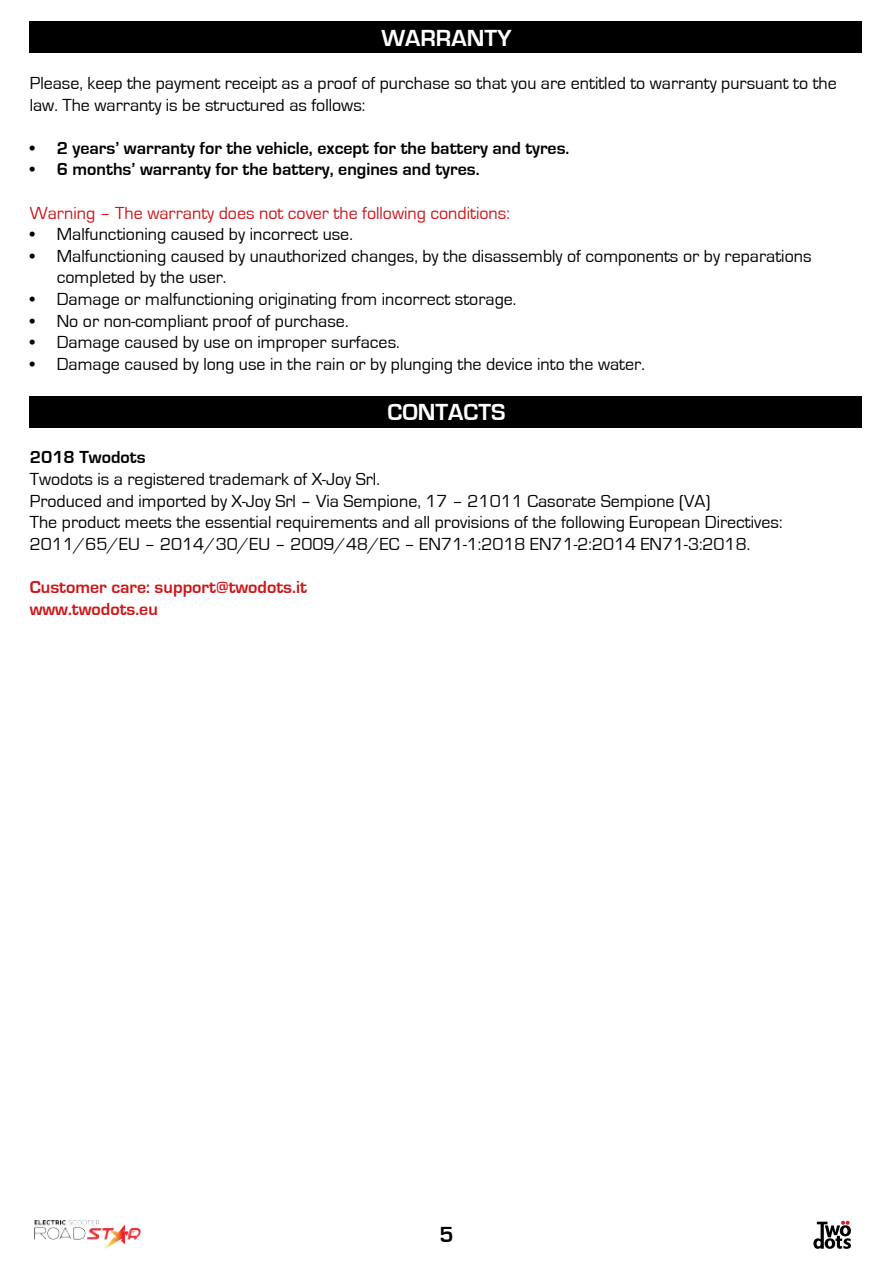
<style>
.page{position:relative;width:893px;height:1263px;background:#fff}
.page>*{position:absolute;margin:0;border:0;box-sizing:border-box;transform-origin:0 0}
.t1{font:700 24px "Eurostile";color:#fff}
.t2{font:700 22.5px "Eurostile";color:#000}
.t3{font:18px/21.6px "Eurostile";color:#000}
.t4{font:700 18px "Eurostile";color:#000}
.t5{font:18px "Eurostile";color:#cd171a}
.t6{font:700 18px/21.6px "Eurostile";color:#cd171a}
</style>
<div class="page">
<svg style="left:813px;top:1221px;width:38px;height:28px"></svg>
<img style="left:35px;top:1220px;width:106px;height:29px">
<div style="left:30px;top:21px;width:832px;height:32px;background:#000"></div>
<div style="left:30px;top:396px;width:832px;height:32px;background:#000"></div>
<h1 class="t1" style="left:381px;top:25px;width:132px">WARRANTY</h1>
<p class="t3" style="left:30px;top:73px;width:809px">Please, keep the payment receipt as a proof of purchase so that you are entitled to warranty pursuant to the law. The warranty is be structured as follows:</p>
<p class="t4" style="left:30px;top:138px;width:541px">• 2 years’ warranty for the vehicle, except for the battery and tyres.</p>
<p class="t4" style="left:30px;top:160px;width:451px">• 6 months’ warranty for the battery, engines and tyres.</p>
<p class="t5" style="left:30px;top:203px;width:482px">Warning – The warranty does not cover the following conditions:</p>
<p class="t3" style="left:30px;top:224px;width:325px">• Malfunctioning caused by incorrect use.</p>
<p class="t3" style="left:57px;top:245px;width:756px;text-indent:-27px">• Malfunctioning caused by unauthorized changes, by the disassembly of components or by reparations completed by the user.</p>
<p class="t3" style="left:30px;top:289px;width:488px">• Damage or malfunctioning originating from incorrect storage.</p>
<p class="t3" style="left:30px;top:310px;width:320px">• No or non-compliant proof of purchase.</p>
<p class="t3" style="left:30px;top:332px;width:371px">• Damage caused by use on improper surfaces.</p>
<p class="t3" style="left:30px;top:353px;width:617px">• Damage caused by long use in the rain or by plunging the device into the water.</p>
<h1 class="t1" style="left:388px;top:399px;width:119px">CONTACTS</h1>
<p class="t4" style="left:30px;top:448px;width:117px">2018 Twodots</p>
<p class="t3" style="left:30px;top:469px;width:754px">Twodots is a registered trademark of X-Joy Srl.<br>Produced and imported by X-Joy Srl – Via Sempione, 17 – 21011 Casorate Sempione (VA)<br>The product meets the essential requirements and all provisions of the following European Directives:<br>2011/65/EU – 2014/30/EU – 2009/48/EC – EN71-1:2018 EN71-2:2014 EN71-3:2018.</p>
<p class="t6" style="left:30px;top:577px;width:279px">Customer care: support@twodots.it www.twodots.eu</p>
<p class="t2" style="left:439px;top:1222px;width:16px">5</p>
</div>
